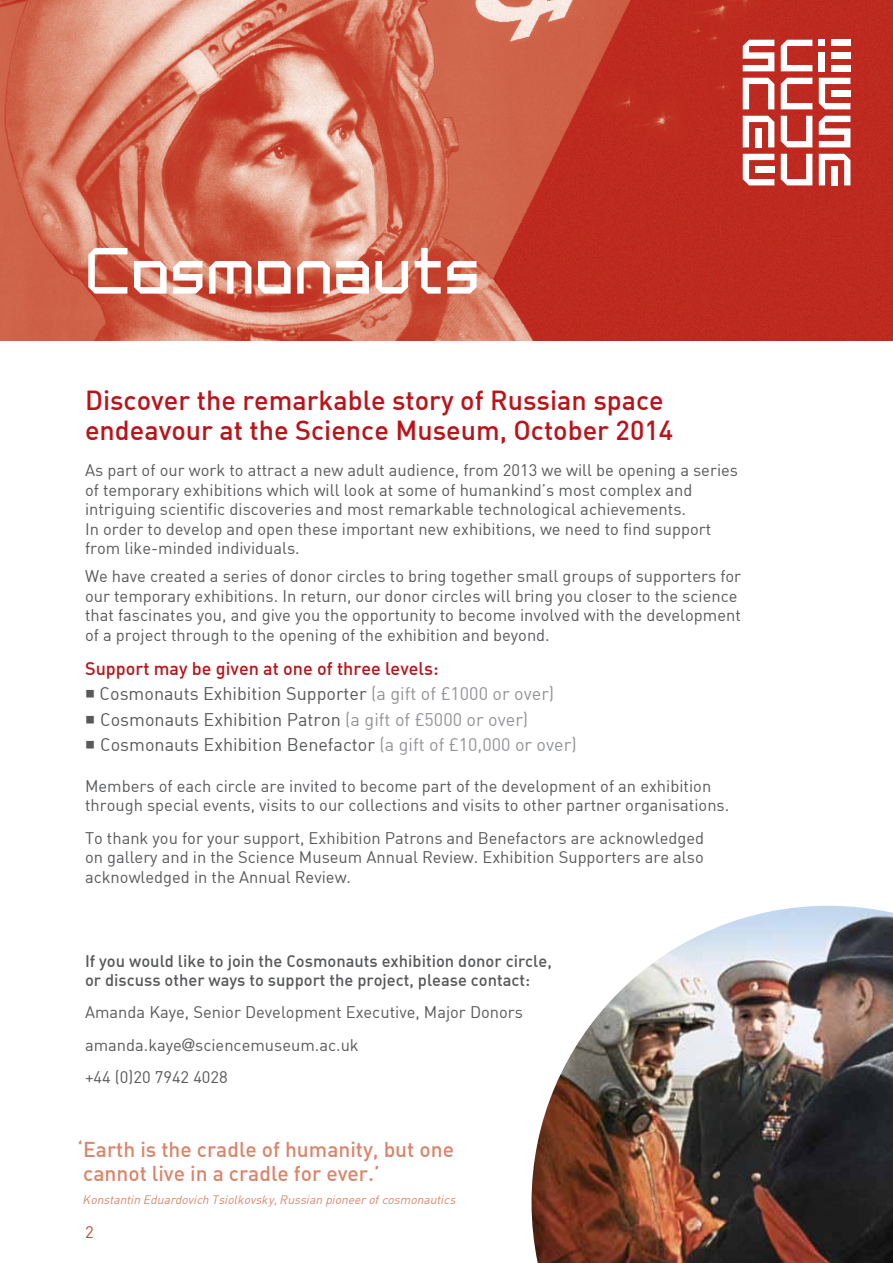
<style>
.page{position:relative;width:893px;height:1263px;background:#fff}
.page>*{position:absolute;margin:0;border:0;box-sizing:border-box;transform-origin:0 0}
.t1{font:65.25px "SM";color:#fff}
.t2{font:27px/30px "SMDIN Medium";color:#ba141a}
.t3{font:21px/24px "SMDIN Medium";color:#da866c}
.t4{font:18px "SMDIN";color:#58595b}
.t5{font:18px "SMDIN Medium";color:#ba141a}
.t6{font:16.5px/19.5px "SMDIN";color:#58595b}
.t7{font:16.5px/19.5px "SMDIN Medium";color:#58595b}
.t8{font:16.5px "SMDIN";color:#c74a34}
.t9{font:12px "SMDIN Italic";color:#da866c}
.s1{font-family:"SM Grid Bold Caps"}
.s2{color:#939598}
</style>
<div class="page">
<img style="left:531px;top:906px;width:362px;height:357px">
<img style="left:0;top:0;width:893px;height:340px">
<svg style="left:743px;top:154px;width:31px;height:31px"></svg>
<svg style="left:743px;top:78px;width:31px;height:31px"></svg>
<svg style="left:743px;top:116px;width:31px;height:31px"></svg>
<div style="left:755px;top:166px;width:19px;height:7px;background:#fff"></div>
<svg style="left:819px;top:40px;width:6px;height:6px"></svg>
<div style="left:819px;top:52px;width:6px;height:19px;background:#fff"></div>
<svg style="left:743px;top:40px;width:31px;height:31px"></svg>
<svg style="left:819px;top:78px;width:31px;height:31px"></svg>
<div style="left:755px;top:128px;width:7px;height:19px;background:#fff"></div>
<svg style="left:819px;top:116px;width:31px;height:31px"></svg>
<div style="left:831px;top:65px;width:19px;height:6px;background:#fff"></div>
<div style="left:831px;top:40px;width:19px;height:6px;background:#fff"></div>
<div style="left:831px;top:52px;width:19px;height:7px;background:#fff"></div>
<svg style="left:781px;top:154px;width:31px;height:31px"></svg>
<svg style="left:819px;top:154px;width:31px;height:31px"></svg>
<div style="left:831px;top:166px;width:7px;height:19px;background:#fff"></div>
<svg style="left:781px;top:116px;width:31px;height:31px"></svg>
<svg style="left:781px;top:78px;width:31px;height:31px"></svg>
<svg style="left:781px;top:40px;width:31px;height:31px"></svg>
<h1 class="t1" style="left:85px;top:226px;width:396px">Cosmonauts</h1>
<h2 class="t2" style="left:85px;top:384px;width:590px">Discover the remarkable story of Russian space endeavour at the Science Museum, October 2014</h2>
<p class="t6" style="left:85px;top:460px;width:655px">As part of our work to attract a new adult audience, from 2013 we will be opening a series of temporary exhibitions which will look at some of humankind’s most complex and intriguing scientific discoveries and most remarkable technological achievements.<br>In order to develop and open these important new exhibitions, we need to find support from like-minded individuals.</p>
<p class="t6" style="left:85px;top:566px;width:658px">We have created a series of donor circles to bring together small groups of supporters for our temporary exhibitions. In return, our donor circles will bring you closer to the science that fascinates you, and give you the opportunity to become involved with the development of a project through to the opening of the exhibition and beyond.</p>
<p class="t5" style="left:85px;top:657px;width:355px">Support may be given at one of three levels:</p>
<p class="t4" style="left:85px;top:682px;width:471px"><span class="s1">•</span> Cosmonauts Exhibition Supporter <span class="s2">(a gift of £1000 or over)</span></p>
<p class="t4" style="left:85px;top:708px;width:445px"><span class="s1">•</span> Cosmonauts Exhibition Patron <span class="s2">(a gift of £5000 or over)</span></p>
<p class="t4" style="left:85px;top:733px;width:493px"><span class="s1">•</span> Cosmonauts Exhibition Benefactor <span class="s2">(a gift of £10,000 or over)</span></p>
<p class="t6" style="left:85px;top:776px;width:646px">Members of each circle are invited to become part of the development of an exhibition through special events, visits to our collections and visits to other partner organisations.</p>
<p class="t6" style="left:85px;top:827px;width:621px;text-align:justify">To thank you for your support, Exhibition Patrons and Benefactors are acknowledged on gallery and in the Science Museum Annual Review. Exhibition Supporters are also acknowledged in the Annual Review.</p>
<p class="t7" style="left:85px;top:950px;width:468px">If you would like to join the Cosmonauts exhibition donor circle, or discuss other ways to support the project, please contact:</p>
<p class="t6" style="left:85px;top:996px;width:439px;line-height:32.2px">Amanda Kaye, Senior Development Executive, Major Donors amanda.kaye@sciencemuseum.ac.uk<br>+44 (0)20 7942 4028</p>
<p class="t3" style="left:78px;top:1137px;width:378px">‘Earth is the cradle of humanity, but one cannot live in a cradle for ever.’</p>
<p class="t9" style="left:83px;top:1192px;width:374px">Konstantin Eduardovich Tsiolkovsky, Russian pioneer of cosmonautics</p>
<p class="t8" style="left:85px;top:1221px;width:10px">2</p>
</div>
